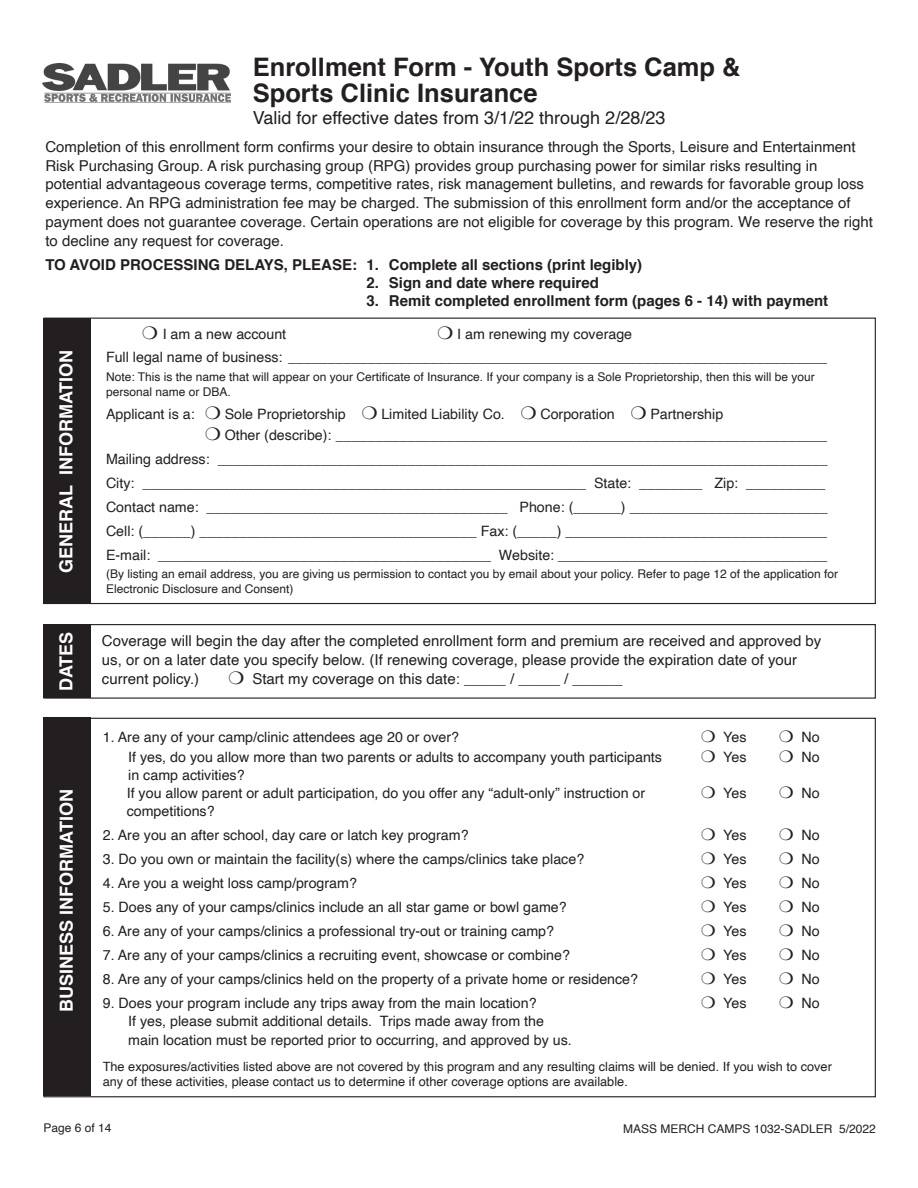
<style>
.page{position:relative;width:918px;height:1188px;background:#fff}
.page>*{position:absolute;margin:0;border:0;box-sizing:border-box;transform-origin:0 0}
.t1{font:700 25.5px/25.5px "Helvetica";color:#231f20}
.t2{font:18px "Helvetica";color:#231f20}
.t3{font:700 18px "Helvetica";color:#fff}
.t4{font:15px/18.8px "Helvetica";color:#231f20}
.t5{font:700 15px "Helvetica";color:#231f20}
.t6{font:14.25px/24px "Helvetica";color:#231f20}
.t7{font:12.75px/15px "Helvetica";color:#231f20}
.t8{font:12px/15px "Helvetica";color:#231f20}
</style>
<div class="page">
<div style="left:44px;top:624px;width:832px;height:75px;border:1px solid #231f20"></div>
<div style="left:44px;top:624px;width:47px;height:74px;background:#231f20"></div>
<div style="left:44px;top:319px;width:47px;height:285px;background:#231f20"></div>
<div style="left:44px;top:718px;width:47px;height:378px;background:#231f20"></div>
<img style="left:42px;top:64px;width:189px;height:38px">
<h1 class="t1" style="left:253px;top:55px;width:489px">Enrollment Form - Youth Sports Camp &amp;<br>Sports Clinic Insurance</h1>
<p class="t2" style="left:253px;top:104px;width:414px">Valid for effective dates from 3/1/22 through 2/28/23</p>
<p class="t4" style="left:45px;top:138px;width:829px">Completion of this enrollment form confirms your desire to obtain insurance through the Sports, Leisure and Entertainment Risk Purchasing Group. A risk purchasing group (RPG) provides group purchasing power for similar risks resulting in potential advantageous coverage terms, competitive rates, risk management bulletins, and rewards for favorable group loss experience. An RPG administration fee may be charged. The submission of this enrollment form and/or the acceptance of payment does not guarantee coverage. Certain operations are not eligible for coverage by this program. We reserve the right to decline any request for coverage.</p>
<p class="t5" style="left:45px;top:252px;width:598px">TO AVOID PROCESSING DELAYS, PLEASE: 1. Complete all sections (print legibly)</p>
<p class="t5" style="left:366px;top:270px;width:234px">2. Sign and date where required</p>
<p class="t5" style="left:366px;top:288px;width:463px">3. Remit completed enrollment form (pages 6 - 14) with payment</p>
<p class="t3" style="left:51px;top:573px;width:225px;rotate:-90deg">GENERAL INFORMATION</p>
<p class="t6" style="left:106px;top:323px;width:723px;line-height:22.5px;text-indent:351px">I am renewing my coverage<br>Full legal name of business: ____________________________________________________________________</p>
<p class="t8" style="left:106px;top:370px;width:710px">Note: This is the name that will appear on your Certificate of Insurance. If your company is a Sole Proprietorship, then this will be your personal name or DBA.</p>
<p class="t6" style="left:106px;top:402px;width:90px">Applicant is a:</p>
<p class="t6" style="left:225px;top:402px;width:123px">Sole Proprietorship</p>
<p class="t6" style="left:381px;top:402px;width:125px">Limited Liability Co.</p>
<p class="t6" style="left:540px;top:402px;width:76px">Corporation</p>
<p class="t6" style="left:163px;top:323px;width:125px">I am a new account</p>
<p class="t6" style="left:225px;top:404px;width:604px;line-height:21px;text-indent:426px">Partnership<br>Other (describe): ______________________________________________________________</p>
<p class="t6" style="left:106px;top:447px;width:723px">Mailing address: _____________________________________________________________________________ City: ________________________________________________________ State: ________ Zip: __________ Contact name: ______________________________________ Phone: (______) _________________________ Cell: (______) ___________________________________ Fax: (_____) _________________________________ E-mail: __________________________________________ Website: __________________________________</p>
<p class="t8" style="left:106px;top:566px;width:734px">(By listing an email address, you are giving us permission to contact you by email about your policy. Refer to page 12 of the application for<br>Electronic Disclosure and Consent)</p>
<p class="t3" style="left:51px;top:691px;width:61px;rotate:-90deg">DATES</p>
<p class="t4" style="left:102px;top:632px;width:721px">Coverage will begin the day after the completed enrollment form and premium are received and approved by us, or on a later date you specify below. (If renewing coverage, please provide the expiration date of your current policy.)</p>
<p class="t4" style="left:252px;top:669px;width:372px">Start my coverage on this date: _____ / _____ / ______</p>
<p class="t3" style="left:52px;top:1012px;width:224px;rotate:-90deg">BUSINESS INFORMATION</p>
<p class="t6" style="left:103px;top:726px;width:358px">1. Are any of your camp/clinic attendees age 20 or over?</p>
<p class="t6" style="left:723px;top:726px;width:25px">Yes</p>
<p class="t6" style="left:802px;top:726px;width:20px">No</p>
<p class="t6" style="left:128px;top:745px;width:535px">If yes, do you allow more than two parents or adults to accompany youth participants</p>
<p class="t6" style="left:723px;top:745px;width:25px">Yes</p>
<p class="t6" style="left:802px;top:745px;width:20px">No</p>
<p class="t6" style="left:127px;top:766px;width:520px;line-height:18px">in camp activities?<br>If you allow parent or adult participation, do you offer any “adult-only” instruction or</p>
<p class="t6" style="left:723px;top:781px;width:25px">Yes</p>
<p class="t6" style="left:802px;top:781px;width:20px">No</p>
<p class="t6" style="left:127px;top:799px;width:89px">competitions?</p>
<p class="t6" style="left:103px;top:823px;width:367px">2. Are you an after school, day care or latch key program?</p>
<p class="t6" style="left:723px;top:823px;width:25px">Yes</p>
<p class="t6" style="left:802px;top:823px;width:20px">No</p>
<p class="t6" style="left:103px;top:847px;width:483px">3. Do you own or maintain the facility(s) where the camps/clinics take place?</p>
<p class="t6" style="left:723px;top:847px;width:25px">Yes</p>
<p class="t6" style="left:802px;top:847px;width:20px">No</p>
<p class="t6" style="left:103px;top:871px;width:256px">4. Are you a weight loss camp/program?</p>
<p class="t6" style="left:723px;top:871px;width:25px">Yes</p>
<p class="t6" style="left:802px;top:871px;width:20px">No</p>
<p class="t6" style="left:103px;top:895px;width:466px">5. Does any of your camps/clinics include an all star game or bowl game?</p>
<p class="t6" style="left:723px;top:895px;width:25px">Yes</p>
<p class="t6" style="left:802px;top:895px;width:20px">No</p>
<p class="t6" style="left:103px;top:919px;width:453px">6. Are any of your camps/clinics a professional try-out or training camp?</p>
<p class="t6" style="left:723px;top:919px;width:25px">Yes</p>
<p class="t6" style="left:802px;top:919px;width:20px">No</p>
<p class="t6" style="left:103px;top:943px;width:469px">7. Are any of your camps/clinics a recruiting event, showcase or combine?</p>
<p class="t6" style="left:723px;top:943px;width:25px">Yes</p>
<p class="t6" style="left:802px;top:943px;width:20px">No</p>
<p class="t6" style="left:103px;top:967px;width:537px">8. Are any of your camps/clinics held on the property of a private home or residence?</p>
<p class="t6" style="left:723px;top:967px;width:25px">Yes</p>
<p class="t6" style="left:802px;top:967px;width:20px">No</p>
<p class="t6" style="left:103px;top:991px;width:435px">9. Does your program include any trips away from the main location?</p>
<p class="t6" style="left:723px;top:991px;width:25px">Yes</p>
<p class="t6" style="left:802px;top:991px;width:20px">No</p>
<p class="t6" style="left:128px;top:1012px;width:445px;line-height:19.5px">If yes, please submit additional details. Trips made away from the main location must be reported prior to occurring, and approved by us.</p>
<p class="t7" style="left:103px;top:1059px;width:731px">The exposures/activities listed above are not covered by this program and any resulting claims will be denied. If you wish to cover any of these activities, please contact us to determine if other coverage options are available.</p>
<p class="t8" style="left:44px;top:1121px;width:70px">Page 6 of 14</p>
<p class="t8" style="left:623px;top:1122px;width:254px">MASS MERCH CAMPS 1032-SADLER 5/2022</p>
</div>
